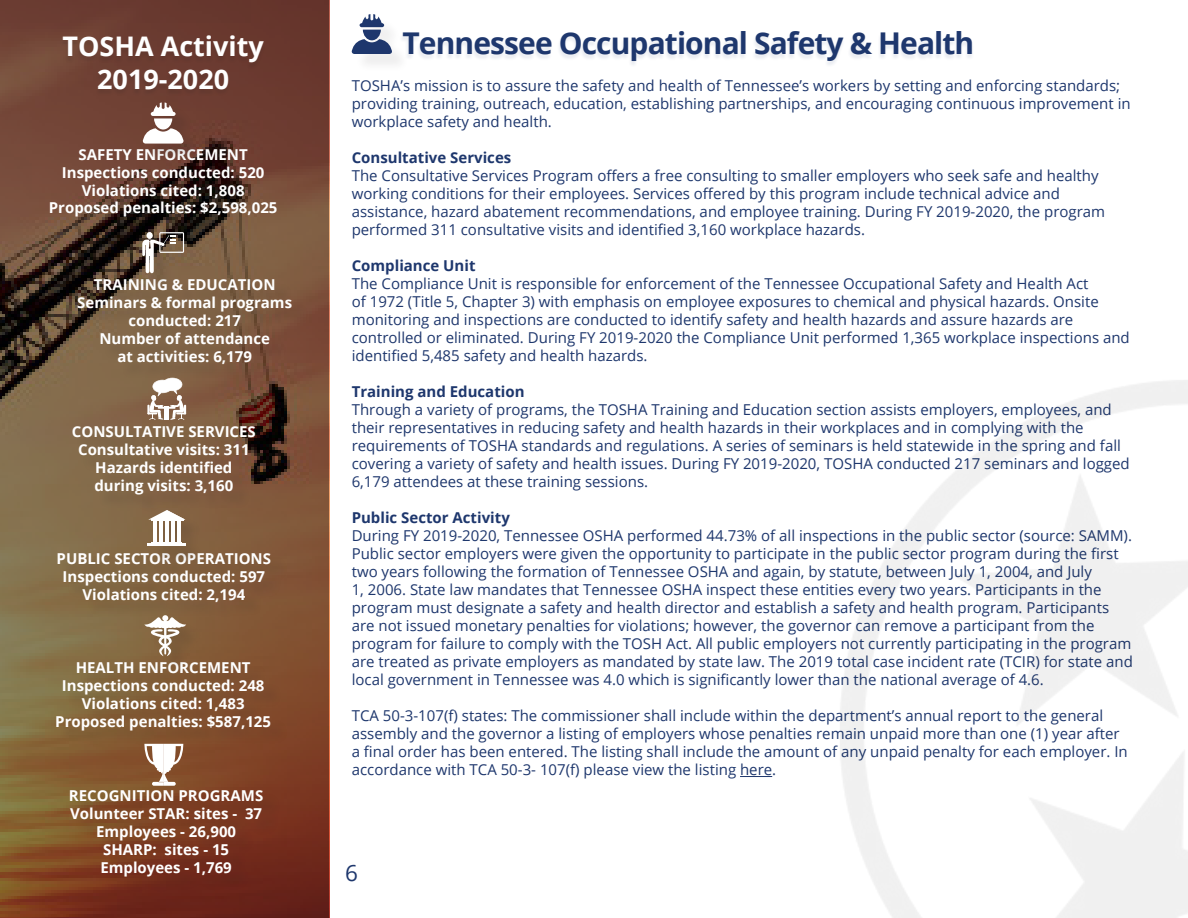
<style>
.page{position:relative;width:1188px;height:918px;background:#fff}
.page>*{position:absolute;margin:0;border:0;box-sizing:border-box;transform-origin:0 0}
.t1{font:700 30px "Open Sans";letter-spacing:-.03em;color:#1e376d}
.t2{font:700 27px/32.4px "Open Sans";color:#fff;text-align:center}
.t3{font:22.5px "Open Sans";color:#1e376d}
.t4{font:15px/18px "Open Sans";color:#1e376d}
.t5{font:700 15px/18px "Open Sans";color:#fff;text-align:center}
.t6{font:700 15px "Open Sans";color:#1e376d}
</style>
<div class="page">
<svg style="left:0;top:0;width:329px;height:918px;background:#714b34"></svg>
<div style="left:400px;top:32px;width:575px;height:36px;background:#1e376d;opacity:.1"></div>
<hr style="left:740px;top:776px;width:32px;height:1px;background:#1e376d">
<div style="left:60px;top:37px;width:206px;height:58px;background:#6b3b31"></div>
<div style="left:146px;top:105px;width:56px;height:58px;background:#6f4033"></div>
<svg style="left:143px;top:102px;width:41px;height:42px"></svg>
<div style="left:61px;top:555px;width:228px;height:65px;background:#231f20;opacity:.15"></div>
<div style="left:150px;top:513px;width:55px;height:52px;background:#80603f"></div>
<hr style="left:147px;top:543px;width:39px;height:3px;background:#fff">
<svg style="left:148px;top:513px;width:37px;height:30px"></svg>
<div style="left:81px;top:282px;width:229px;height:100px;background:#231f20;opacity:.15"></div>
<div style="left:145px;top:234px;width:58px;height:58px;background:#231f20;opacity:.15"></div>
<svg style="left:142px;top:232px;width:42px;height:41px"></svg>
<div style="left:59px;top:664px;width:230px;height:84px;background:#231f20;opacity:.15"></div>
<div style="left:148px;top:618px;width:55px;height:56px;background:#835d39"></div>
<svg style="left:144px;top:615px;width:42px;height:41px"></svg>
<svg style="left:144px;top:744px;width:40px;height:42px"></svg>
<div style="left:73px;top:793px;width:208px;height:102px;background:#231f20;opacity:.15"></div>
<div style="left:76px;top:429px;width:198px;height:84px;background:#231f20;opacity:.15"></div>
<svg style="left:147px;top:378px;width:39px;height:42px"></svg>
<div style="left:355px;top:17px;width:55px;height:56px;background:#231f20;opacity:.08"></div>
<svg style="left:352px;top:14px;width:40px;height:40px"></svg>
<p class="t2" style="left:62px;top:30px;width:203px">TOSHA Activity<br>2019-2020</p>
<p class="t5" style="left:79px;top:145px;width:171px">SAFETY ENFORCEMENT</p>
<p class="t5" style="left:62px;top:163px;width:204px">Inspections conducted: 520</p>
<p class="t5" style="left:82px;top:181px;width:164px">Violations cited: 1,808</p>
<p class="t5" style="left:49px;top:198px;width:230px">Proposed penalties: $2,598,025</p>
<p class="t5" style="left:94px;top:275px;width:183px">TRAINING &amp; EDUCATION</p>
<p class="t5" style="left:77px;top:293px;width:216px">Seminars &amp; formal programs</p>
<p class="t5" style="left:128px;top:311px;width:114px">conducted: 217</p>
<p class="t5" style="left:99px;top:329px;width:172px">Number of attendance at activities: 6,179</p>
<p class="t5" style="left:72px;top:423px;width:186px">CONSULTATIVE SERVICES</p>
<p class="t5" style="left:78px;top:441px;width:173px">Consultative visits: 311</p>
<p class="t5" style="left:94px;top:459px;width:140px;text-align:left">Hazards identified during visits: 3,160</p>
<p class="t5" style="left:57px;top:549px;width:216px">PUBLIC SECTOR OPERATIONS</p>
<p class="t5" style="left:63px;top:567px;width:204px">Inspections conducted: 597</p>
<p class="t5" style="left:82px;top:585px;width:164px">Violations cited: 2,194</p>
<p class="t5" style="left:76px;top:658px;width:176px">HEALTH ENFORCEMENT</p>
<p class="t5" style="left:62px;top:676px;width:204px">Inspections conducted: 248</p>
<p class="t5" style="left:82px;top:694px;width:164px">Violations cited: 1,483</p>
<p class="t5" style="left:55px;top:712px;width:217px">Proposed penalties: $587,125</p>
<p class="t5" style="left:69px;top:786px;width:196px">RECOGNITION PROGRAMS</p>
<p class="t5" style="left:70px;top:804px;width:194px">Volunteer STAR: sites - 37<br>Employees - 26,900</p>
<p class="t5" style="left:100px;top:840px;width:133px;text-align:left">SHARP: sites - 15<br>Employees - 1,769</p>
<p class="t1" style="left:402px;top:22px;width:573px">Tennessee Occupational Safety &amp; Health</p>
<p class="t4" style="left:352px;top:77px;width:780px">TOSHA’s mission is to assure the safety and health of Tennessee’s workers by setting and enforcing standards; providing training, outreach, education, establishing partnerships, and encouraging continuous improvement in workplace safety and health.</p>
<p class="t6" style="left:352px;top:147px;width:161px">Consultative Services</p>
<p class="t4" style="left:352px;top:167px;width:755px">The Consultative Services Program offers a free consulting to smaller employers who seek safe and healthy working conditions for their employees. Services offered by this program include technical advice and assistance, hazard abatement recommendations, and employee training. During FY 2019-2020, the program performed 311 consultative visits and identified 3,160 workplace hazards.</p>
<p class="t6" style="left:352px;top:255px;width:125px">Compliance Unit</p>
<p class="t4" style="left:352px;top:275px;width:780px">The Compliance Unit is responsible for enforcement of the Tennessee Occupational Safety and Health Act<br>of 1972 (Title 5, Chapter 3) with emphasis on employee exposures to chemical and physical hazards. Onsite monitoring and inspections are conducted to identify safety and health hazards and assure hazards are controlled or eliminated. During FY 2019-2020 the Compliance Unit performed 1,365 workplace inspections and identified 5,485 safety and health hazards.</p>
<p class="t6" style="left:352px;top:381px;width:174px">Training and Education</p>
<p class="t4" style="left:352px;top:401px;width:780px">Through a variety of programs, the TOSHA Training and Education section assists employers, employees, and their representatives in reducing safety and health hazards in their workplaces and in complying with the requirements of TOSHA standards and regulations. A series of seminars is held statewide in the spring and fall covering a variety of safety and health issues. During FY 2019-2020, TOSHA conducted 217 seminars and logged 6,179 attendees at these training sessions.</p>
<p class="t6" style="left:352px;top:507px;width:160px">Public Sector Activity</p>
<p class="t4" style="left:352px;top:527px;width:783px">During FY 2019-2020, Tennessee OSHA performed 44.73% of all inspections in the public sector (source: SAMM).<br>Public sector employers were given the opportunity to participate in the public sector program during the first two years following the formation of Tennessee OSHA and again, by statute, between July 1, 2004, and July<br>1, 2006. State law mandates that Tennessee OSHA inspect these entities every two years. Participants in the program must designate a safety and health director and establish a safety and health program. Participants are not issued monetary penalties for violations; however, the governor can remove a participant from the program for failure to comply with the TOSH Act. All public employers not currently participating in the program are treated as private employers as mandated by state law. The 2019 total case incident rate (TCIR) for state and local government in Tennessee was 4.0 which is significantly lower than the national average of 4.6.</p>
<p class="t4" style="left:352px;top:707px;width:778px">TCA 50-3-107(f) states: The commissioner shall include within the department’s annual report to the general assembly and the governor a listing of employers whose penalties remain unpaid more than one (1) year after a final order has been entered. The listing shall include the amount of any unpaid penalty for each employer. In accordance with TCA 50-3- 107(f) please view the listing here.</p>
<h3 class="t3" style="left:345px;top:858px;width:14px">6</h3>
</div>
